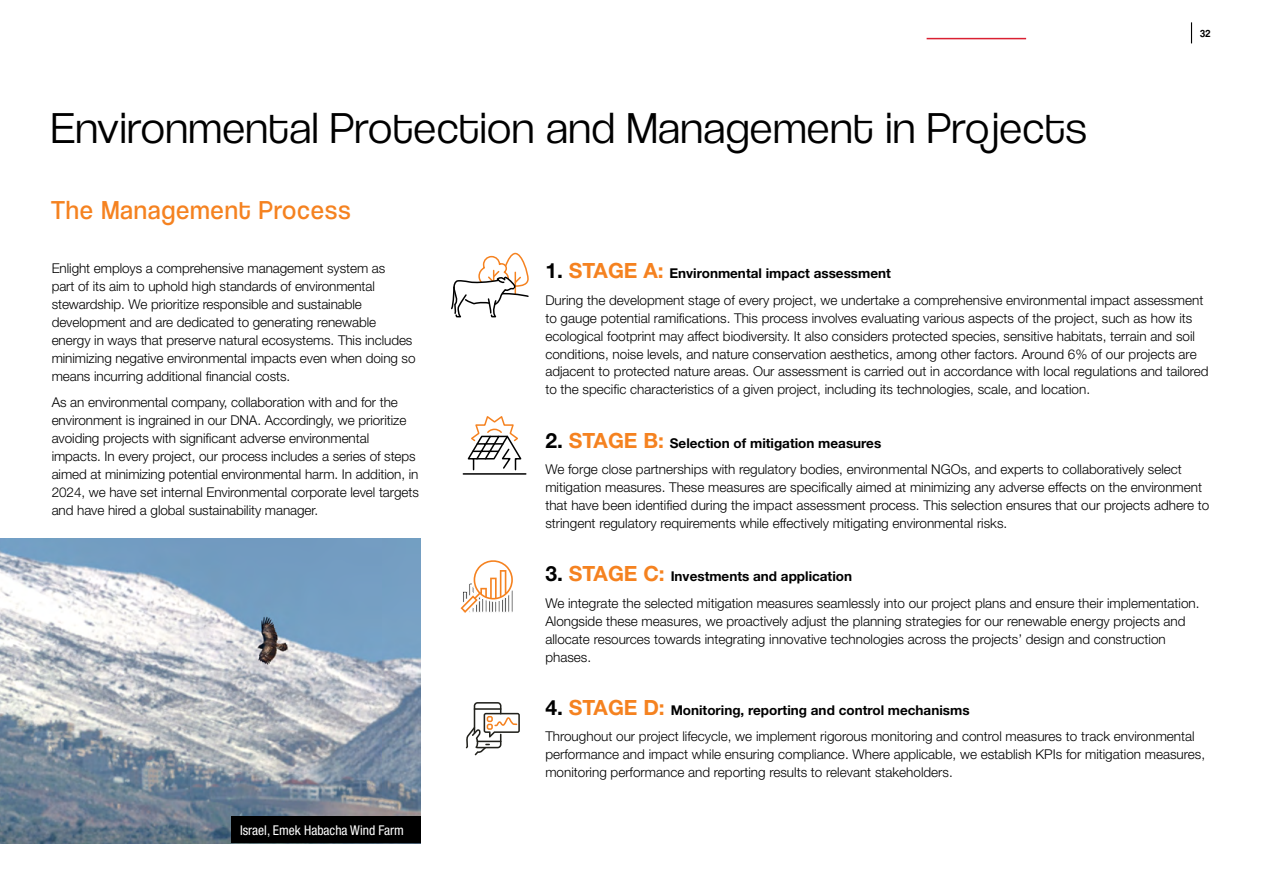
<style>
.page{position:relative;width:1263px;height:893px;background:#fff}
.page>*{position:absolute;margin:0;border:0;box-sizing:border-box;transform-origin:0 0}
.t1{font:45px "Coolvetica Lt";letter-spacing:.02em;color:#000}
.t2{font:27px "Coolvetica Bk";letter-spacing:.05em;color:#f58220;scale:.95 1}
.t3{font:300 13.5px/18px "Helvetica Neue LT Std";color:#000}
.t4{font:condensed 13.5px "Helvetica Neue LT Std";color:#fff}
.t5{font:10.5px "Coolvetica Rg";color:#000}
.s1{font-weight:700;font-size:21px}
.s2{font-weight:700;font-size:21px;color:#f58220}
.s3{font-weight:700}
</style>
<div class="page">
<hr style="left:927px;top:38px;width:99px;height:1px;background:#da2032">
<svg style="left:1191px;top:22px;width:1px;height:21px"></svg>
<hr style="left:463px;top:473px;width:63px;height:2px;background:#000">
<img style="left:0;top:539px;width:421px;height:304px">
<div style="left:232px;top:817px;width:189px;height:26px;background:#000"></div>
<svg style="left:451px;top:252px;width:78px;height:66px"></svg>
<svg style="left:467px;top:416px;width:55px;height:55px"></svg>
<svg style="left:460px;top:560px;width:53px;height:53px"></svg>
<svg style="left:466px;top:702px;width:54px;height:53px"></svg>
<h1 class="t1" style="left:52px;top:101px;width:1036px">Environmental Protection and Management in Projects</h1>
<p class="t5" style="left:1200px;top:27px;width:12px">32</p>
<h2 class="t2" style="left:51px;top:194px;width:317px">The Management Process</h2>
<p class="t3" style="left:52px;top:258px;width:365px">Enlight employs a comprehensive management system as<br>part of its aim to uphold high standards of environmental stewardship. We prioritize responsible and sustainable development and are dedicated to generating renewable energy in ways that preserve natural ecosystems. This includes minimizing negative environmental impacts even when doing so means incurring additional financial costs.</p>
<p class="t3" style="left:52px;top:393px;width:369px">As an environmental company, collaboration with and for the environment is ingrained in our DNA. Accordingly, we prioritize avoiding projects with significant adverse environmental impacts. In every project, our process includes a series of steps aimed at minimizing potential environmental harm. In addition, in 2024, we have set internal Environmental corporate level targets and have hired a global sustainability manager.</p>
<p class="t4" style="left:240px;top:822px;width:165px">Israel, Emek Habacha Wind Farm</p>
<p class="t3" style="left:545px;top:260px;width:659px;line-height:26.5px"><span class="s1">1.</span> <span class="s2">STAGE A:</span> <span class="s3">Environmental impact assessment<br></span>During the development stage of every project, we undertake a comprehensive environmental impact assessment</p>
<p class="t3" style="left:545px;top:308px;width:665px">to gauge potential ramifications. This process involves evaluating various aspects of the project, such as how its ecological footprint may affect biodiversity. It also considers protected species, sensitive habitats, terrain and soil conditions, noise levels, and nature conservation aesthetics, among other factors. Around 6% of our projects are adjacent to protected nature areas. Our assessment is carried out in accordance with local regulations and tailored to the specific characteristics of a given project, including its technologies, scale, and location.</p>
<p class="t3" style="left:545px;top:429px;width:638px;line-height:26.5px"><span class="s1">2.</span> <span class="s2">STAGE B:</span> <span class="s3">Selection of mitigation measures<br></span>We forge close partnerships with regulatory bodies, environmental NGOs, and experts to collaboratively select</p>
<p class="t3" style="left:545px;top:478px;width:665px">mitigation measures. These measures are specifically aimed at minimizing any adverse effects on the environment that have been identified during the impact assessment process. This selection ensures that our projects adhere to stringent regulatory requirements while effectively mitigating environmental risks.</p>
<p class="t3" style="left:545px;top:563px;width:656px;line-height:26.5px"><span class="s1">3.</span> <span class="s2">STAGE C:</span> <span class="s3">Investments and application<br></span>We integrate the selected mitigation measures seamlessly into our project plans and ensure their implementation.</p>
<p class="t3" style="left:545px;top:611px;width:642px">Alongside these measures, we proactively adjust the planning strategies for our renewable energy projects and allocate resources towards integrating innovative technologies across the projects’ design and construction phases.</p>
<p class="t3" style="left:545px;top:696px;width:651px;line-height:26.5px"><span class="s1">4.</span> <span class="s2">STAGE D:</span> <span class="s3">Monitoring, reporting and control mechanisms<br></span>Throughout our project lifecycle, we implement rigorous monitoring and control measures to track environmental</p>
<p class="t3" style="left:545px;top:745px;width:661px">performance and impact while ensuring compliance. Where applicable, we establish KPIs for mitigation measures, monitoring performance and reporting results to relevant stakeholders.</p>
</div>
